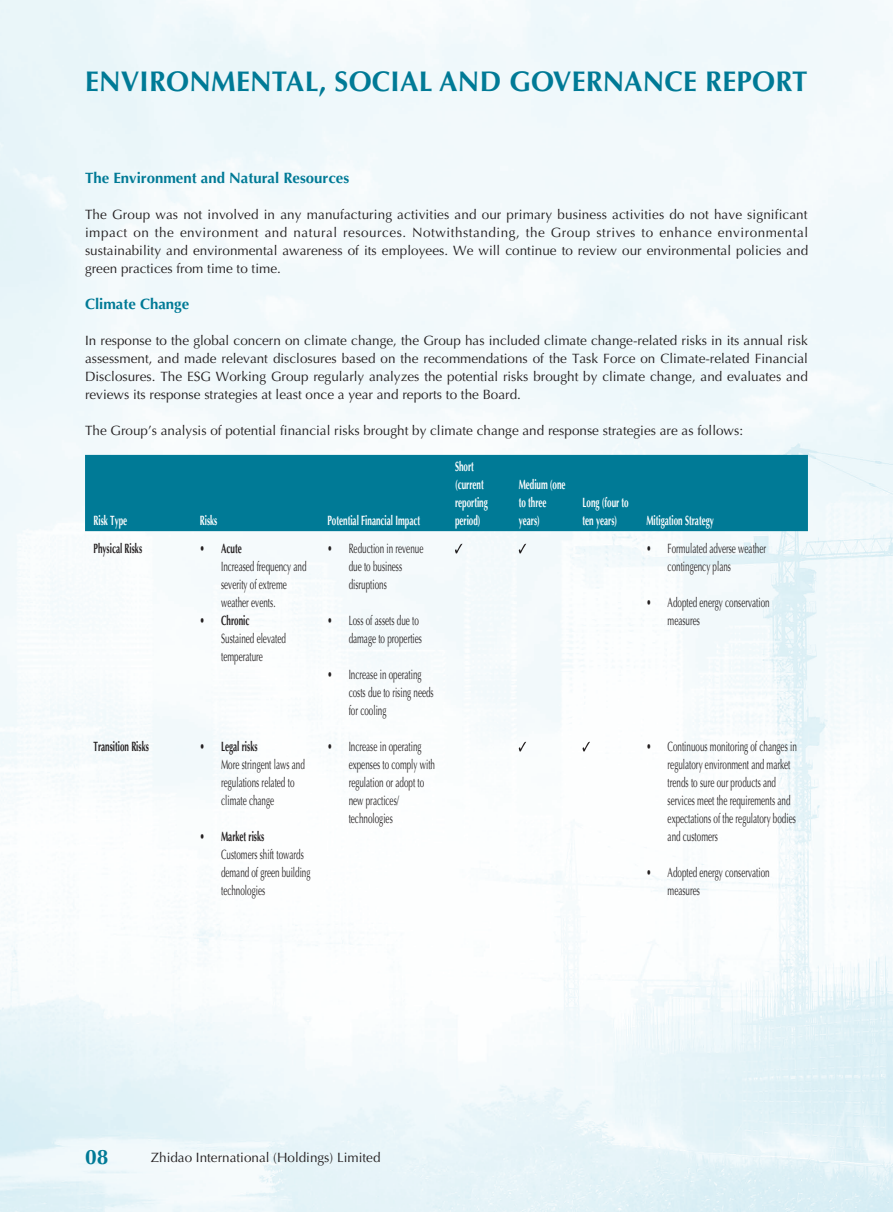
<style>
.page{position:relative;width:893px;height:1212px;background:#fff}
.page>*{position:absolute;margin:0;border:0;box-sizing:border-box;transform-origin:0 0}
.t1{font:700 28.5px "Optima LT Std";letter-spacing:.01em;color:#007a96}
.t2{font:700 21px "Optima LT Std";color:#007a96}
._02_H2{font:700 15px "Optima LT Std";color:#007a96}
._00_txt{font:13.5px/18px "Optima LT Std";color:#231f20;text-align:justify}
._50_Table_txt{font:13.5px/18px "Optima LT Std";color:#231f20;scale:.6 1}
._50_Table_txt-2{font:700 13.5px/18px "Optima LT Std";color:#fff;scale:.6 1}
._50_Table_txt-3{font:700 13.5px "Optima LT Std";color:#231f20;scale:.6 1}
</style>
<div class="page">
<img style="left:0;top:0;width:893px;height:1212px">
<div style="left:85px;top:455px;width:723px;height:76px;background:#007a96"></div>
<svg style="left:455px;top:544px;width:7px;height:9px"></svg>
<svg style="left:519px;top:544px;width:7px;height:9px"></svg>
<svg style="left:519px;top:742px;width:7px;height:9px"></svg>
<svg style="left:583px;top:742px;width:7px;height:9px"></svg>
<h1 class="t1" style="left:85px;top:65px;width:724px">ENVIRONMENTAL, SOCIAL AND GOVERNANCE REPORT</h1>
<p class="_02_H2" style="left:85px;top:169px;width:266px">The Environment and Natural Resources</p>
<p class="_00_txt" style="left:85px;top:205px;width:725px">The Group was not involved in any manufacturing activities and our primary business activities do not have significant impact on the environment and natural resources. Notwithstanding, the Group strives to enhance environmental sustainability and environmental awareness of its employees. We will continue to review our environmental policies and green practices from time to time.</p>
<p class="_02_H2" style="left:85px;top:295px;width:106px">Climate Change</p>
<p class="_00_txt" style="left:85px;top:331px;width:724px">In response to the global concern on climate change, the Group has included climate change-related risks in its annual risk assessment, and made relevant disclosures based on the recommendations of the Task Force on Climate-related Financial Disclosures. The ESG Working Group regularly analyzes the potential risks brought by climate change, and evaluates and reviews its response strategies at least once a year and reports to the Board.</p>
<p class="_00_txt" style="left:85px;top:421px;width:660px">The Group’s analysis of potential financial risks brought by climate change and response strategies are as follows:</p>
<p class="_50_Table_txt-2" style="left:94px;top:511px;width:58px">Risk Type</p>
<p class="_50_Table_txt-2" style="left:200px;top:511px;width:31px">Risks</p>
<p class="_50_Table_txt-2" style="left:327px;top:511px;width:156px">Potential Financial Impact</p>
<p class="_50_Table_txt-3" style="left:94px;top:541px;width:83px">Physical Risks</p>
<p class="_50_Table_txt-3" style="left:200px;top:541px;width:71px">• Acute</p>
<p class="_50_Table_txt" style="left:221px;top:558px;width:144px">Increased frequency and severity of extreme weather events.</p>
<p class="_50_Table_txt-3" style="left:200px;top:613px;width:84px">• Chronic</p>
<p class="_50_Table_txt" style="left:221px;top:630px;width:110px">Sustained elevated temperature</p>
<p class="_50_Table_txt" style="left:349px;top:540px;width:126px;text-indent:-21px">• Reduction in revenue due to business disruptions</p>
<p class="_50_Table_txt" style="left:327px;top:612px;width:159px;text-align:right">• Loss of assets due to damage to properties</p>
<p class="_50_Table_txt" style="left:349px;top:666px;width:143px;text-indent:-21px">• Increase in operating costs due to rising needs for cooling</p>
<p class="_50_Table_txt-2" style="left:455px;top:457px;width:56px">Short (current reporting period)</p>
<p class="_50_Table_txt-2" style="left:519px;top:475px;width:79px">Medium (one to three years)</p>
<p class="_50_Table_txt-2" style="left:583px;top:493px;width:79px">Long (four to ten years)</p>
<p class="_50_Table_txt-2" style="left:646px;top:511px;width:114px">Mitigation Strategy</p>
<p class="_50_Table_txt" style="left:668px;top:540px;width:166px;text-indent:-21px">• Formulated adverse weather contingency plans</p>
<p class="_50_Table_txt" style="left:668px;top:594px;width:172px;text-indent:-21px">• Adopted energy conservation measures</p>
<p class="_50_Table_txt-3" style="left:94px;top:739px;width:94px">Transition Risks</p>
<p class="_50_Table_txt-3" style="left:200px;top:739px;width:98px">• Legal risks</p>
<p class="_50_Table_txt" style="left:221px;top:756px;width:141px">More stringent laws and regulations related to climate change</p>
<p class="_50_Table_txt-3" style="left:200px;top:829px;width:109px">• Market risks</p>
<p class="_50_Table_txt" style="left:221px;top:846px;width:150px">Customers shift towards demand of green building technologies</p>
<p class="_50_Table_txt" style="left:349px;top:738px;width:146px;text-indent:-21px">• Increase in operating expenses to comply with regulation or adopt to new practices/ technologies</p>
<p class="_50_Table_txt" style="left:668px;top:738px;width:217px;text-indent:-21px">• Continuous monitoring of changes in regulatory environment and market trends to sure our products and services meet the requirements and expectations of the regulatory bodies and customers</p>
<p class="_50_Table_txt" style="left:668px;top:864px;width:172px;text-indent:-21px">• Adopted energy conservation measures</p>
<h2 class="t2" style="left:85px;top:1144px;width:25px">08</h2>
<p class="_00_txt" style="left:151px;top:1149px;width:231px">Zhidao International (Holdings) Limited</p>
</div>
